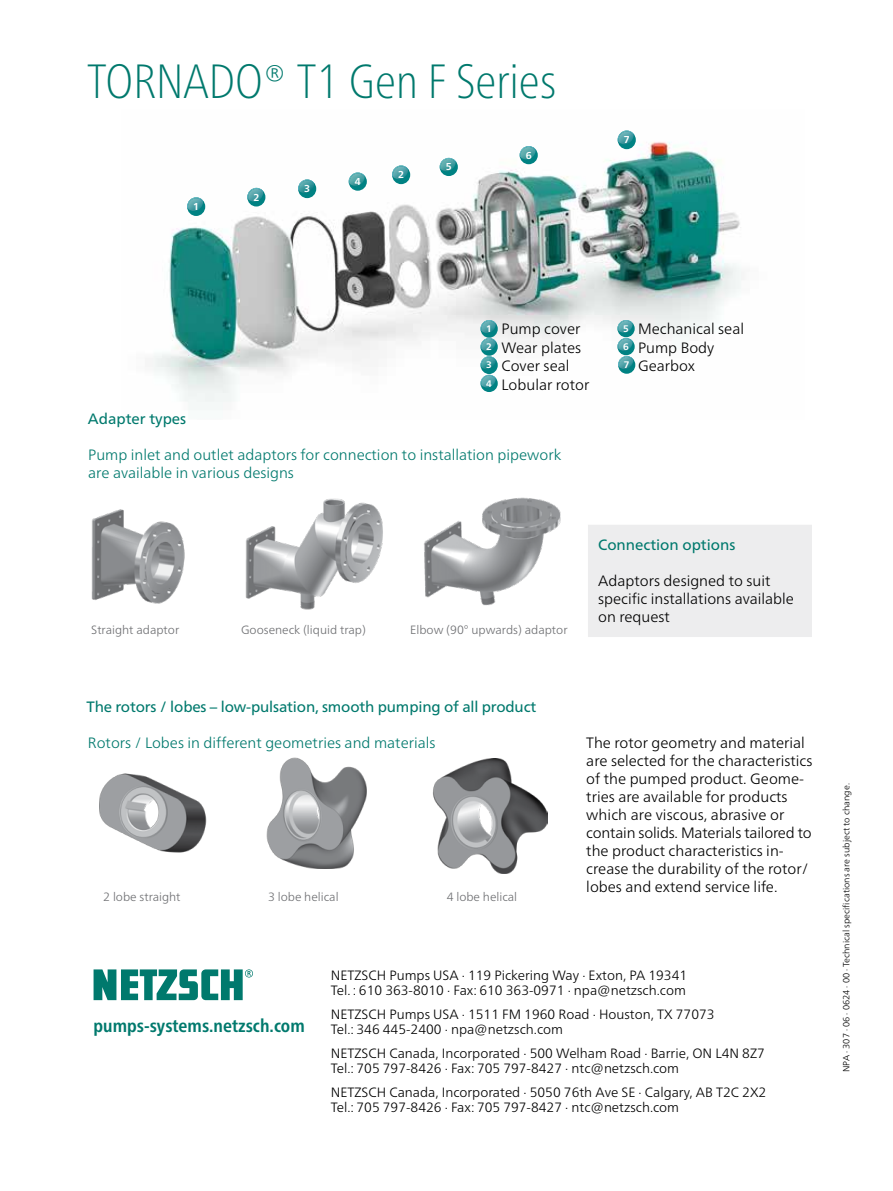
<style>
.page{position:relative;width:893px;height:1191px;background:#fff}
.page>*{position:absolute;margin:0;border:0;box-sizing:border-box;transform-origin:0 0}
.t1{font:100 condensed 48px "Frutiger Neue LTW1 G";color:#00796d}
.t2{font:700 condensed 18px "Frutiger Neue LTW1 G";color:#01796d}
.t3{font:300 15px/18px "Frutiger Neue LTW1 G";color:#000}
.t4{font:300 15px/18px "Frutiger Neue LTW1 G";color:#00796d}
.t5{font:15px "Frutiger Neue LTW1 G";letter-spacing:-.01em;color:#00796d}
.t6{font:300 13.5px/15px "Frutiger Neue LTW1 G";color:#000}
.t7{font:300 12px "Frutiger Neue LTW1 G";color:#6d6e71}
.t8{font:700 10.05px "Frutiger Neue LTW1 G";color:#fff}
.t9{font:700 9.45px "Frutiger Neue LTW1 G";color:#fff}
.t10{font:300 9px "Frutiger Neue LTW1 G";color:#000}
</style>
<div class="page">
<img style="left:152px;top:137px;width:590px;height:273px">
<svg style="left:94px;top:969px;width:159px;height:31px"></svg>
<svg style="left:520px;top:146px;width:18px;height:18px"></svg>
<div style="left:520px;top:147px;width:17px;height:16px;background:#008283;border-radius:50%"></div>
<img style="left:520px;top:146px;width:16px;height:1px">
<img style="left:520px;top:147px;width:16px;height:12px">
<svg style="left:349px;top:172px;width:18px;height:19px"></svg>
<div style="left:350px;top:173px;width:16px;height:17px;background:#008283;border-radius:50%"></div>
<img style="left:349px;top:172px;width:16px;height:12px">
<img style="left:350px;top:173px;width:15px;height:13px">
<div style="left:247px;top:188px;width:18px;height:18px;background:#0b8688;border-radius:50%"></div>
<div style="left:248px;top:189px;width:17px;height:17px;background:#008283;border-radius:50%"></div>
<img style="left:247px;top:188px;width:16px;height:11px">
<img style="left:248px;top:189px;width:15px;height:13px">
<svg style="left:440px;top:158px;width:18px;height:18px"></svg>
<div style="left:441px;top:159px;width:16px;height:16px;background:#008283;border-radius:50%"></div>
<img style="left:440px;top:158px;width:16px;height:11px">
<img style="left:441px;top:159px;width:15px;height:12px">
<svg style="left:298px;top:179px;width:18px;height:19px"></svg>
<div style="left:299px;top:180px;width:16px;height:17px;background:#008283;border-radius:50%"></div>
<img style="left:298px;top:179px;width:16px;height:12px">
<img style="left:299px;top:180px;width:15px;height:13px">
<svg style="left:187px;top:197px;width:18px;height:19px"></svg>
<div style="left:188px;top:198px;width:16px;height:17px;background:#008283;border-radius:50%"></div>
<img style="left:187px;top:197px;width:16px;height:12px">
<img style="left:188px;top:198px;width:15px;height:13px">
<svg style="left:618px;top:130px;width:18px;height:19px"></svg>
<div style="left:618px;top:131px;width:17px;height:17px;background:#008283;border-radius:50%"></div>
<img style="left:618px;top:131px;width:16px;height:13px">
<svg style="left:392px;top:165px;width:18px;height:19px"></svg>
<div style="left:393px;top:166px;width:16px;height:17px;background:#008283;border-radius:50%"></div>
<img style="left:392px;top:165px;width:16px;height:12px">
<img style="left:393px;top:166px;width:15px;height:13px">
<svg style="left:617px;top:338px;width:18px;height:17px"></svg>
<div style="left:618px;top:339px;width:16px;height:15px;background:#008283;border-radius:50%"></div>
<img style="left:617px;top:338px;width:16px;height:11px">
<img style="left:618px;top:339px;width:15px;height:12px">
<svg style="left:480px;top:375px;width:18px;height:17px"></svg>
<div style="left:481px;top:375px;width:16px;height:16px;background:#008283;border-radius:50%"></div>
<img style="left:481px;top:375px;width:15px;height:12px">
<svg style="left:480px;top:338px;width:18px;height:18px"></svg>
<div style="left:481px;top:339px;width:16px;height:16px;background:#008283;border-radius:50%"></div>
<img style="left:480px;top:338px;width:16px;height:11px">
<img style="left:481px;top:339px;width:15px;height:12px">
<svg style="left:617px;top:320px;width:18px;height:17px"></svg>
<div style="left:618px;top:321px;width:16px;height:15px;background:#008283;border-radius:50%"></div>
<img style="left:617px;top:320px;width:16px;height:11px">
<img style="left:618px;top:321px;width:15px;height:12px">
<svg style="left:480px;top:356px;width:18px;height:18px"></svg>
<div style="left:481px;top:357px;width:16px;height:16px;background:#008283;border-radius:50%"></div>
<img style="left:480px;top:356px;width:16px;height:11px">
<img style="left:481px;top:357px;width:15px;height:12px">
<svg style="left:480px;top:320px;width:18px;height:18px"></svg>
<div style="left:481px;top:321px;width:16px;height:16px;background:#008283;border-radius:50%"></div>
<img style="left:480px;top:320px;width:16px;height:11px">
<img style="left:481px;top:321px;width:15px;height:12px">
<svg style="left:618px;top:356px;width:17px;height:18px"></svg>
<div style="left:619px;top:357px;width:15px;height:16px;background:#008283;border-radius:50%"></div>
<img style="left:618px;top:356px;width:15px;height:11px">
<img style="left:619px;top:357px;width:14px;height:12px">
<img style="left:245px;top:498px;width:138px;height:112px">
<img style="left:424px;top:497px;width:137px;height:109px">
<img style="left:91px;top:509px;width:94px;height:95px">
<img style="left:99px;top:773px;width:108px;height:80px">
<img style="left:266px;top:757px;width:101px;height:111px">
<img style="left:433px;top:758px;width:115px;height:115px">
<div style="left:588px;top:525px;width:224px;height:112px;background:#ededee"></div>
<h1 class="t1" style="left:87px;top:46px;width:471px">TORNADO® T1 Gen F Series</h1>
<p class="t8" style="left:193px;top:200px;width:7px">1</p>
<p class="t8" style="left:253px;top:191px;width:7px">2</p>
<p class="t8" style="left:304px;top:183px;width:7px">3</p>
<p class="t8" style="left:355px;top:176px;width:7px">4</p>
<p class="t8" style="left:398px;top:169px;width:7px">2</p>
<p class="t8" style="left:446px;top:161px;width:7px">5</p>
<p class="t8" style="left:526px;top:149px;width:7px">6</p>
<p class="t8" style="left:624px;top:134px;width:7px">7</p>
<p class="t5" style="left:88px;top:410px;width:100px">Adapter types</p>
<p class="t9" style="left:486px;top:323px;width:7px">1</p>
<p class="t9" style="left:486px;top:341px;width:7px">2</p>
<p class="t9" style="left:486px;top:359px;width:7px">3</p>
<p class="t9" style="left:486px;top:378px;width:7px">4</p>
<p class="t3" style="left:502px;top:319px;width:89px;line-height:18.8px">Pump cover<br>Wear plates<br>Cover seal<br>Lobular rotor</p>
<p class="t3" style="left:638px;top:319px;width:108px;line-height:18.8px">Mechanical seal<br>Pump Body<br>Gearbox</p>
<p class="t9" style="left:623px;top:323px;width:7px">5</p>
<p class="t9" style="left:623px;top:341px;width:7px">6</p>
<p class="t9" style="left:624px;top:359px;width:7px">7</p>
<p class="t4" style="left:88px;top:445px;width:475px">Pump inlet and outlet adaptors for connection to installation pipework are available in various designs</p>
<p class="t7" style="left:91px;top:623px;width:90px">Straight adaptor</p>
<p class="t7" style="left:241px;top:623px;width:126px">Gooseneck (liquid trap)</p>
<p class="t7" style="left:410px;top:623px;width:159px">Elbow (90° upwards) adaptor</p>
<p class="t5" style="left:598px;top:536px;width:139px">Connection options</p>
<p class="t3" style="left:598px;top:571px;width:197px">Adaptors designed to suit specific installations available on request</p>
<p class="t5" style="left:86px;top:698px;width:451px">The rotors / lobes – low-pulsation, smooth pumping of all product</p>
<p class="t4" style="left:88px;top:733px;width:349px">Rotors / Lobes in different geometries and materials</p>
<p class="t7" style="left:103px;top:889px;width:79px">2 lobe straight</p>
<p class="t7" style="left:268px;top:889px;width:72px">3 lobe helical</p>
<p class="t7" style="left:447px;top:889px;width:72px">4 lobe helical</p>
<p class="t3" style="left:586px;top:733px;width:228px">The rotor geometry and material are selected for the characteristics of the pumped product. Geome&shy;tries are available for products which are viscous, abrasive or contain solids. Materials tailored to the product characteristics in&shy;crease the durability of the rotor/ lobes and extend service life.</p>
<p class="t2" style="left:94px;top:1012px;width:213px">pumps-systems.netzsch.com</p>
<p class="t6" style="left:331px;top:968px;width:358px">NETZSCH Pumps USA · 119 Pickering Way · Exton, PA 19341<br>Tel. : 610 363-8010 · Fax: 610 363-0971 · npa@netzsch.com</p>
<p class="t6" style="left:331px;top:1007px;width:385px">NETZSCH Pumps USA · 1511 FM 1960 Road · Houston, TX 77073<br>Tel.: 346 445-2400 · npa@netzsch.com</p>
<p class="t6" style="left:331px;top:1046px;width:436px">NETZSCH Canada, Incorporated · 500 Welham Road · Barrie, ON L4N 8Z7<br>Tel.: 705 797-8426 · Fax: 705 797-8427 · ntc@netzsch.com</p>
<p class="t6" style="left:331px;top:1085px;width:437px">NETZSCH Canada, Incorporated · 5050 76th Ave SE · Calgary, AB T2C 2X2<br>Tel.: 705 797-8426 · Fax: 705 797-8427 · ntc@netzsch.com</p>
<p class="t10" style="left:841px;top:1072px;width:290px;rotate:-90deg">NPA · 307 · 06 · 0624 · 00 · Technical specifications are subject to change.</p>
</div>
